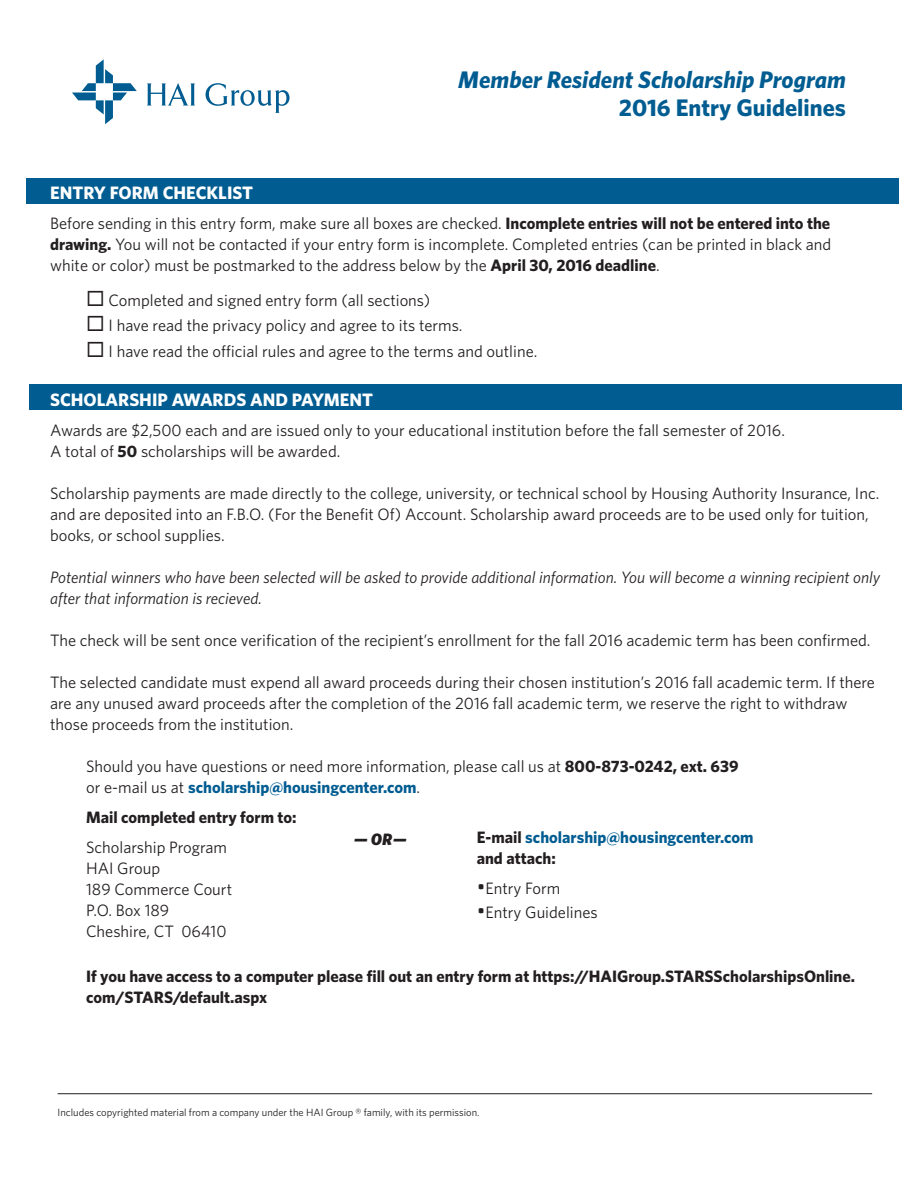
<style>
.page{position:relative;width:918px;height:1188px;background:#fff}
.page>*{position:absolute;margin:0;border:0;box-sizing:border-box;transform-origin:0 0}
.t1{font:italic 700 24px "Whitney";color:#005c91}
.t2{font:700 24px "Whitney";color:#005c91}
.t3{font:700 18px "Whitney";color:#fff}
.t4{font:16.5px/21px "Whitney";color:#231f20}
.t5{font:italic 16.5px/21px "Whitney";color:#231f20}
.t6{font:700 16.5px/21px "Whitney";color:#231f20}
.t7{font:700 16.5px/21px "Whitney";color:#005c91}
.t8{font:italic 900 16.5px "Whitney";color:#231f20}
.t9{font:10.5px "Whitney";color:#231f20}
.s1{font-weight:700}
.s2{font-weight:700;color:#005c91}
.s3{color:#231f20}
.s4{font-size:21px}
</style>
<div class="page">
<svg style="left:147px;top:83px;width:48px;height:23px"></svg>
<svg style="left:206px;top:83px;width:84px;height:30px"></svg>
<svg style="left:72px;top:59px;width:65px;height:65px"></svg>
<div style="left:30px;top:384px;width:872px;height:26px;background:#005c91"></div>
<div style="left:27px;top:179px;width:872px;height:25px;background:#005c91"></div>
<hr style="left:58px;top:1093px;width:814px;height:1px;background:#231f20">
<p class="t1" style="left:458px;top:63px;width:389px">Member Resident Scholarship Program</p>
<p class="t2" style="left:619px;top:92px;width:229px">2016 Entry Guidelines</p>
<p class="t3" style="left:50px;top:181px;width:205px">ENTRY FORM CHECKLIST</p>
<p class="t4" style="left:50px;top:213px;width:783px;text-align:justify">Before sending in this entry form, make sure all boxes are checked. <span class="s1">Incomplete entries will not be entered into the drawing.</span> You will not be contacted if your entry form is incomplete. Completed entries (can be printed in black and white or color) must be postmarked to the address below by the <span class="s1">April 30, 2016 deadline</span>.</p>
<p class="t4" style="left:86px;top:289px;width:346px">◻ Completed and signed entry form (all sections)</p>
<p class="t4" style="left:86px;top:315px;width:378px">◻ I have read the privacy policy and agree to its terms.</p>
<p class="t4" style="left:86px;top:340px;width:453px">◻ I have read the official rules and agree to the terms and outline.</p>
<p class="t3" style="left:50px;top:387px;width:324px">SCHOLARSHIP AWARDS AND PAYMENT</p>
<p class="t4" style="left:50px;top:419px;width:736px">Awards are $2,500 each and are issued only to your educational institution before the fall semester of 2016.</p>
<p class="t4" style="left:50px;top:440px;width:292px">A total of <span class="s1">50</span> scholarships will be awarded.</p>
<p class="t4" style="left:50px;top:482px;width:831px">Scholarship payments are made directly to the college, university, or technical school by Housing Authority Insurance, Inc. and are deposited into an F.B.O. (For the Benefit Of) Account. Scholarship award proceeds are to be used only for tuition, books, or school supplies.</p>
<p class="t5" style="left:50px;top:566px;width:832px">Potential winners who have been selected will be asked to provide additional information. You will become a winning recipient only after that information is recieved.</p>
<p class="t4" style="left:50px;top:629px;width:822px">The check will be sent once verification of the recipient’s enrollment for the fall 2016 academic term has been confirmed.</p>
<p class="t4" style="left:50px;top:671px;width:826px">The selected candidate must expend all award proceeds during their chosen institution’s 2016 fall academic term. If there are any unused award proceeds after the completion of the 2016 fall academic term, we reserve the right to withdraw those proceeds from the institution.</p>
<p class="t4" style="left:86px;top:755px;width:654px">Should you have questions or need more information, please call us at <span class="s1">800-873-0242, ext. 639 </span>or e-mail us at <span class="s2">scholarship@housingcenter.com</span>.</p>
<p class="t6" style="left:86px;top:806px;width:212px">Mail completed entry form to:</p>
<p class="t4" style="left:86px;top:836px;width:142px">Scholarship Program</p>
<p class="t4" style="left:86px;top:857px;width:76px">HAI Group</p>
<p class="t4" style="left:86px;top:878px;width:148px">189 Commerce Court</p>
<p class="t4" style="left:86px;top:899px;width:85px">P.O. Box 189</p>
<p class="t4" style="left:86px;top:920px;width:142px">Cheshire, CT 06410</p>
<p class="t6" style="left:86px;top:965px;width:770px">If you have access to a computer please fill out an entry form at https://HAIGroup.STARSScholarshipsOnline. com/STARS/default.aspx</p>
<p class="t7" style="left:477px;top:827px;width:278px"><span class="s3">E-mail</span> scholarship@housingcenter.com <span class="s3">and attach:</span></p>
<p class="t4" style="left:477px;top:878px;width:85px"><span class="s4">•</span>Entry Form</p>
<p class="t4" style="left:477px;top:902px;width:123px"><span class="s4">•</span>Entry Guidelines</p>
<p class="t8" style="left:354px;top:828px;width:54px">— OR—</p>
<p class="t9" style="left:58px;top:1105px;width:423px">Includes copyrighted material from a company under the HAI Group ® family, with its permission.</p>
</div>
